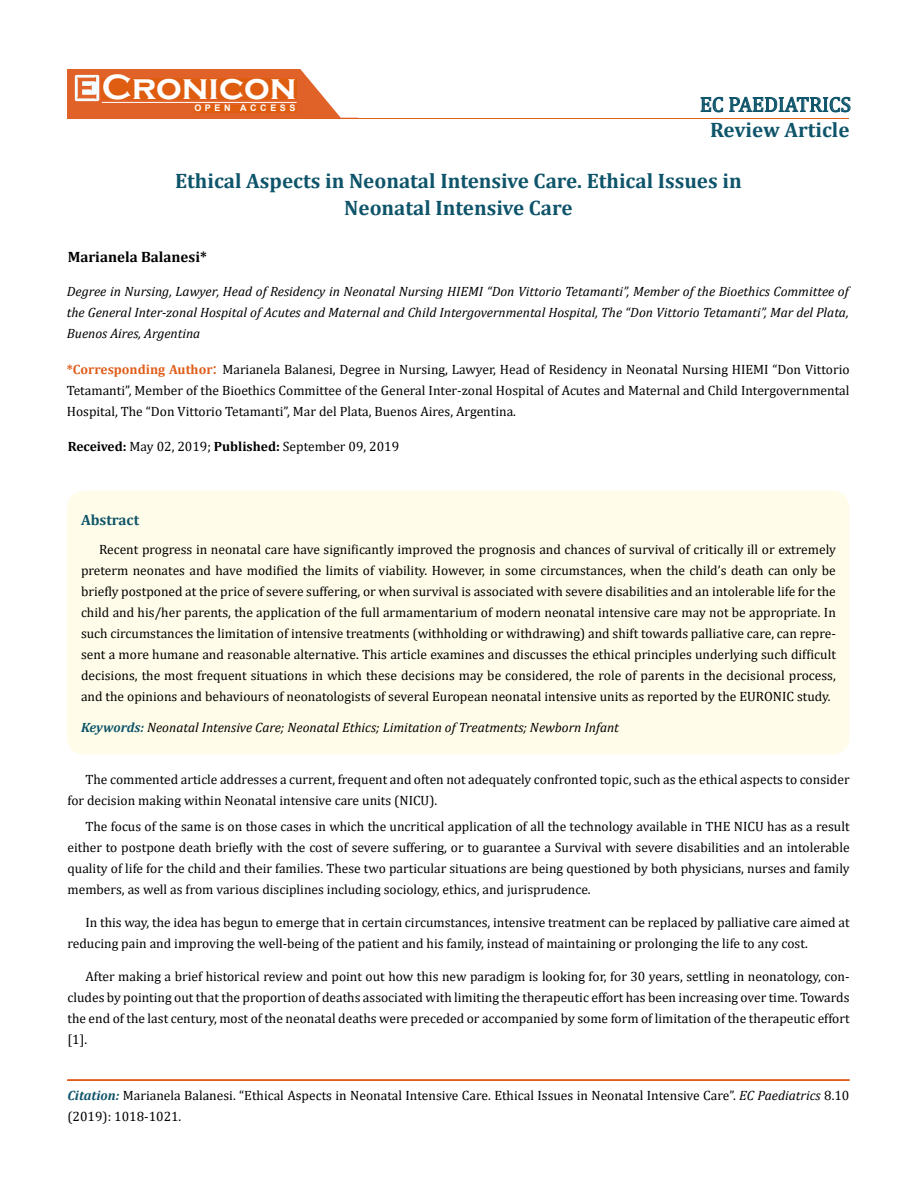
<style>
.page{position:relative;width:917px;height:1190px;background:#fff}
.page>*{position:absolute;margin:0;border:0;box-sizing:border-box;transform-origin:0 0}
.t1{font:700 36px "Copperplate Gothic";color:#fff}
.t2{font:700 21px/27px "Cambria";color:#0e546a;text-align:center}
.t3{font:21px "Cambria";color:#0e546a}
.t4{font:700 15px "Cambria";color:#000}
.t5{font:700 15px "Cambria";color:#0e546a}
.t6{font:13.5px/21px "Cambria";color:#000;text-align:justify}
.t7{font:italic 13.5px/21px "Cambria";color:#000;text-align:justify}
.t8{font:700 9px "Arial";letter-spacing:.4em;color:#fff}
.s1{font-weight:700;color:#e05d1a}
.s2{font-size:18px;color:#e05d1a}
.s3{font-weight:700}
.s4{font-weight:700;color:#0e546a}
.s5{font-weight:700;font-style:italic;color:#0e546a}
.s6{font-style:italic}
</style>
<div class="page">
<div style="left:67px;top:70px;width:290px;height:49px;background:#e06228"></div>
<svg style="left:300px;top:69px;width:58px;height:49px"></svg>
<img style="left:75px;top:75px;width:24px;height:26px">
<div style="left:102px;top:79px;width:195px;height:21px;background:#df5d11"></div>
<div style="left:194px;top:105px;width:103px;height:7px;background:#df5d11"></div>
<svg style="left:700px;top:97px;width:23px;height:15px"></svg>
<svg style="left:729px;top:97px;width:121px;height:15px"></svg>
<hr style="left:102px;top:102px;width:194px;height:1px;background:#fff">
<hr style="left:279px;top:118px;width:569px;height:1px;background:#e05d1a">
<hr style="left:67px;top:1080px;width:782px;height:1px;background:#e05d1a">
<div style="left:67px;top:1079px;width:782px;height:1px;border:1px solid #e05d1a"></div>
<div style="left:67px;top:490px;width:782px;height:264px;background:#fffde9;border-radius:18px"></div>
<h1 class="t1" style="left:102px;top:68px;width:196px">Cronicon</h1>
<p class="t8" style="left:194px;top:102px;width:103px">OPEN ACCESS</p>
<h2 class="t3" style="left:700px;top:92px;width:153px">EC PAEDIATRICS</h2>
<h2 class="t2" style="left:710px;top:116px;width:141px">Review Article</h2>
<h2 class="t2" style="left:175px;top:166px;width:568px">Ethical Aspects in Neonatal Intensive Care. Ethical Issues in<br>Neonatal Intensive Care</h2>
<p class="t4" style="left:68px;top:247px;width:141px">Marianela Balanesi*</p>
<p class="t7" style="left:67px;top:280px;width:783px">Degree in Nursing, Lawyer, Head of Residency in Neonatal Nursing HIEMI “Don Vittorio Tetamanti”, Member of the Bioethics Committee of the General Inter-zonal Hospital of Acutes and Maternal and Child Intergovernmental Hospital, The “Don Vittorio Tetamanti”, Mar del Plata, Buenos Aires, Argentina</p>
<p class="t6" style="left:67px;top:359px;width:784px"><span class="s1">*Corresponding Author</span><span class="s2">:</span> Marianela Balanesi, Degree in Nursing, Lawyer, Head of Residency in Neonatal Nursing HIEMI “Don Vittorio Tetamanti”, Member of the Bioethics Committee of the General Inter-zonal Hospital of Acutes and Maternal and Child Intergovernmental Hospital, The “Don Vittorio Tetamanti”, Mar del Plata, Buenos Aires, Argentina.</p>
<p class="t6" style="left:68px;top:436px;width:333px"><span class="s3">Received:</span> May 02, 2019; <span class="s3">Published:</span> September 09, 2019</p>
<p class="t5" style="left:81px;top:509px;width:60px">Abstract</p>
<p class="t6" style="left:81px;top:538px;width:756px;text-indent:18px">Recent progress in neonatal care have significantly improved the prognosis and chances of survival of critically ill or extremely preterm neonates and have modified the limits of viability. However, in some circumstances, when the child’s death can only be briefly postponed at the price of severe suffering, or when survival is associated with severe disabilities and an intolerable life for the child and his/her parents, the application of the full armamentarium of modern neonatal intensive care may not be appropriate. In such circumstances the limitation of intensive treatments (withholding or withdrawing) and shift towards palliative care, can repre&shy;sent a more humane and reasonable alternative. This article examines and discusses the ethical principles underlying such difficult decisions, the most frequent situations in which these decisions may be considered, the role of parents in the decisional process, and the opinions and behaviours of neonatologists of several European neonatal intensive units as reported by the EURONIC study.</p>
<p class="t7" style="left:81px;top:717px;width:539px"><span class="s4">Keywords:</span> Neonatal Intensive Care; Neonatal Ethics; Limitation of Treatments; Newborn Infant</p>
<p class="t6" style="left:67px;top:769px;width:783px;text-indent:18px">The commented article addresses a current, frequent and often not adequately confronted topic, such as the ethical aspects to consider for decision making within Neonatal intensive care units (NICU).</p>
<p class="t6" style="left:67px;top:815px;width:783px;text-indent:18px">The focus of the same is on those cases in which the uncritical application of all the technology available in THE NICU has as a result either to postpone death briefly with the cost of severe suffering, or to guarantee a Survival with severe disabilities and an intolerable quality of life for the child and their families. These two particular situations are being questioned by both physicians, nurses and family members, as well as from various disciplines including sociology, ethics, and jurisprudence.</p>
<p class="t6" style="left:67px;top:911px;width:783px;text-indent:18px">In this way, the idea has begun to emerge that in certain circumstances, intensive treatment can be replaced by palliative care aimed at reducing pain and improving the well-being of the patient and his family, instead of maintaining or prolonging the life to any cost.</p>
<p class="t6" style="left:67px;top:965px;width:783px;text-indent:18px">After making a brief historical review and point out how this new paradigm is looking for, for 30 years, settling in neonatology, con&shy;cludes by pointing out that the proportion of deaths associated with limiting the therapeutic effort has been increasing over time. Towards the end of the last century, most of the neonatal deaths were preceded or accompanied by some form of limitation of the therapeutic effort [1].</p>
<p class="t6" style="left:67px;top:1084px;width:783px"><span class="s5">Citation:</span> Marianela Balanesi. “Ethical Aspects in Neonatal Intensive Care. Ethical Issues in Neonatal Intensive Care”. <span class="s6">EC Paediatrics</span> 8.10 (2019): 1018-1021.</p>
</div>
